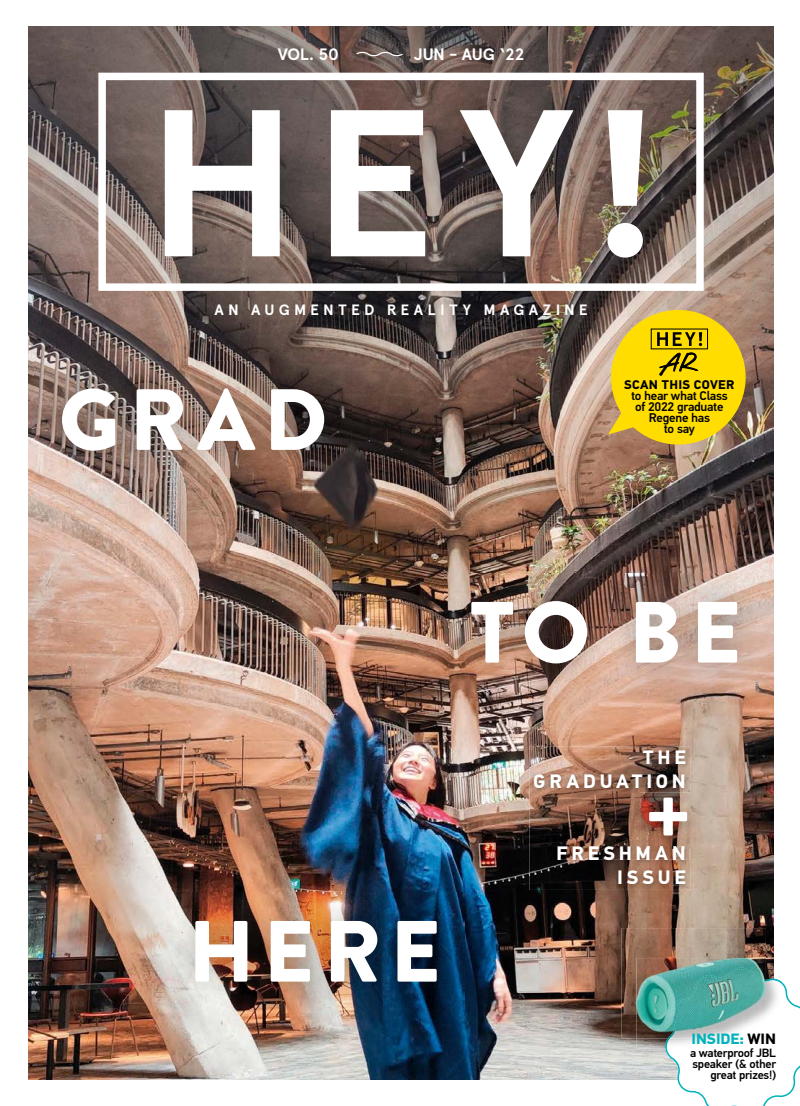
<style>
.page{position:relative;width:800px;height:1106px;background:#fff}
.page>*{position:absolute;margin:0;border:0;box-sizing:border-box;transform-origin:0 0}
.t1{font:700 208.65px "Apercu";color:#fff}
.t2{font:900 86.7px "Brandon Grotesque";letter-spacing:.1em;color:#fff}
.t3{font:700 19.5px/24px "PF Din Text Universal";letter-spacing:.195em;color:#fff;text-align:right}
.t4{font:700 16.5px "Apercu";letter-spacing:-.015em;color:#fff}
.t5{font:700 15px "Apercu";letter-spacing:.275em;color:#fff}
.t6{font:700 15px "PF Din Text Universal";color:#00b2bb}
.t7{font:500 12.6px/11.1px "PF Din Text Universal";letter-spacing:-.02em;color:#000;text-align:center}
.t8{font:700 12.6px "PF Din Text Universal";letter-spacing:.02em;color:#000}
.t9{font:500 12px/11.2px "PF Din Text Universal";letter-spacing:-.02em;color:#000;text-align:right}
.s1{color:#000}
</style>
<div class="page">
<img style="left:28px;top:427px;width:745px;height:653px">
<img style="left:28px;top:26px;width:532px;height:213px">
<img style="left:560px;top:26px;width:213px;height:401px">
<img style="left:28px;top:239px;width:479px;height:141px">
<img style="left:507px;top:239px;width:53px;height:188px">
<img style="left:28px;top:380px;width:7px;height:47px">
<img style="left:352px;top:380px;width:155px;height:47px">
<div style="left:98px;top:73px;width:605px;height:218px;border:8px solid #fff"></div>
<svg style="left:355px;top:50px;width:49px;height:8px"></svg>
<svg style="left:604px;top:303px;width:148px;height:148px"></svg>
<img style="left:35px;top:361px;width:317px;height:117px">
<img style="left:167px;top:893px;width:297px;height:116px">
<img style="left:636px;top:958px;width:137px;height:90px">
<img style="left:621px;top:928px;width:144px;height:110px">
<img style="left:636px;top:958px;width:129px;height:80px">
<img style="left:529px;top:746px;width:161px;height:144px">
<img style="left:557px;top:846px;width:132px;height:13px">
<img style="left:640px;top:792px;width:55px;height:57px">
<img style="left:640px;top:846px;width:49px;height:3px">
<img style="left:444px;top:573px;width:320px;height:118px">
<svg style="left:663px;top:966px;width:137px;height:140px"></svg>
<h3 class="t4" style="left:277px;top:44px;width:63px">VOL. 50</h3>
<h3 class="t4" style="left:414px;top:44px;width:112px">JUN - AUG ‘22</h3>
<h1 class="t1" style="left:145px;top:57px;width:518px">HEY!</h1>
<p class="t5" style="left:214px;top:301px;width:374px">AN AUGMENTED REALITY MAGAZINE</p>
<h2 class="t2" style="left:59px;top:358px;width:270px">GRAD</h2>
<p class="t8" style="left:624px;top:376px;width:112px">SCAN THIS COVER</p>
<p class="t7" style="left:631px;top:391px;width:98px">to hear what Class of 2022 graduate<br>Regene has</p>
<p class="t7" style="left:663px;top:424px;width:33px">to say</p>
<h2 class="t2" style="left:470px;top:571px;width:272px">TO BE</h2>
<h3 class="t3" style="left:533px;top:746px;width:154px">THE<br>GRADUATION</h3>
<h2 class="t2" style="left:645px;top:755px;width:48px">+</h2>
<h2 class="t2" style="left:188px;top:890px;width:254px">HERE</h2>
<h3 class="t3" style="left:556px;top:842px;width:131px">FRESHMAN<br>ISSUE</h3>
<p class="t6" style="left:691px;top:1029px;width:86px">INSIDE: <span class="s1">WIN</span></p>
<p class="t9" style="left:689px;top:1048px;width:88px">a waterproof JBL speaker (&amp; other great prizes!)</p>
</div>
